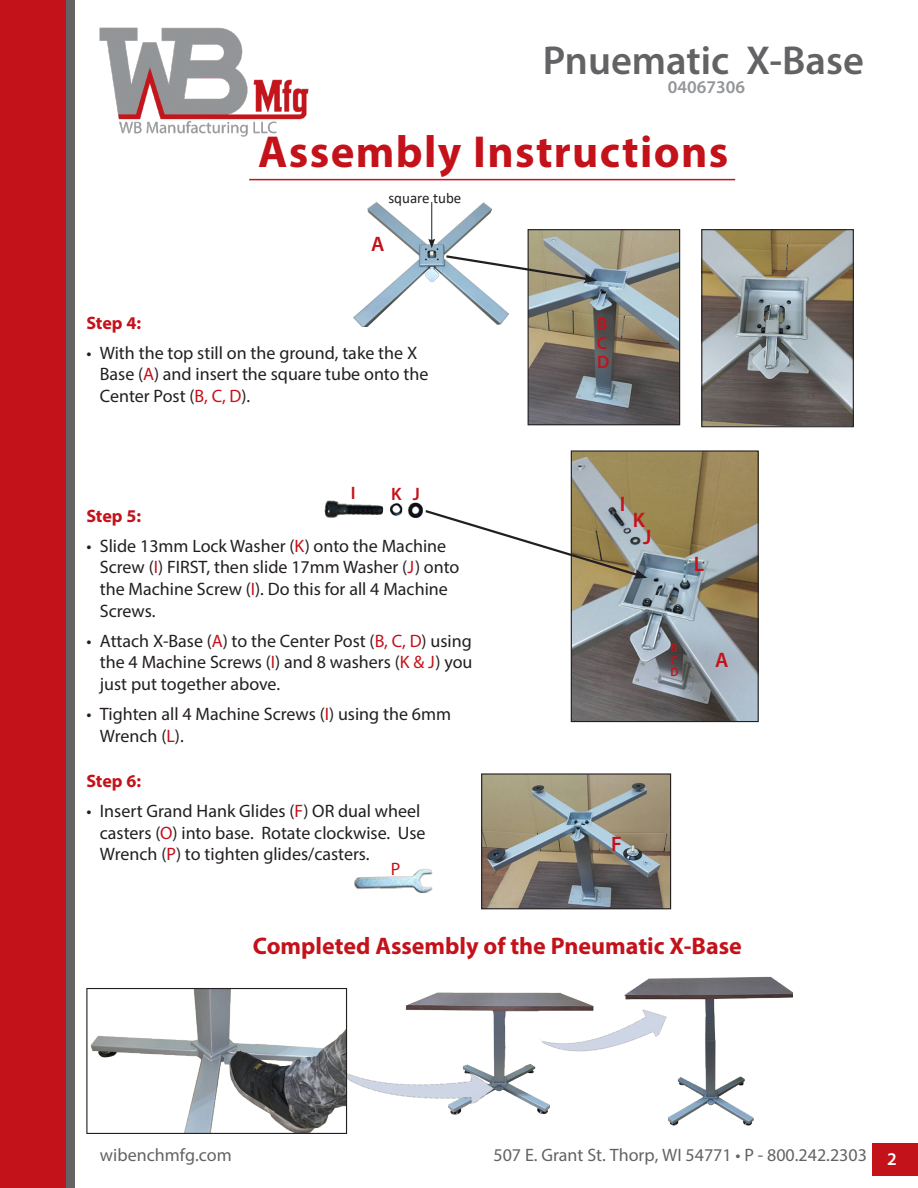
<style>
.page{position:relative;width:918px;height:1188px;background:#fff}
.page>*{position:absolute;margin:0;border:0;box-sizing:border-box;transform-origin:0 0}
.t1{font:700 45px "Myriad Pro";letter-spacing:.03em;color:#c4121a}
.t2{font:600 40.5px "Myriad Pro";color:#636366}
.Head{font:700 24px "Myriad Pro";color:#c4121a}
.Head-2{font:600 21px "Myriad Pro";color:#c4121a}
.t3{font:18px/21.6px "Myriad Pro";color:#231f20}
.t4{font:18px "Myriad Pro";color:#636366}
.Head-3{font:700 18px "Myriad Pro";letter-spacing:-.005em;color:#c4121a}
.t5{font:600 18px "Myriad Pro";color:#939598}
.Head-4{font:600 18px "Myriad Pro";color:#c4121a}
.Head-5{font:18px "Myriad Pro";color:#c4121a}
.t6{font:15px "Calibri";color:#231f20}
.Head-6{font:600 12px "Myriad Pro";color:#c4121a}
.s1{color:#c4121a}
.s2{font-weight:600;color:#fff}
</style>
<div class="page">
<div style="left:0;top:0;width:67px;height:1188px;background:#c4121a"></div>
<div style="left:67px;top:0;width:8px;height:1188px;background:#636366"></div>
<img style="left:99px;top:27px;width:210px;height:110px">
<div style="left:872px;top:1144px;width:46px;height:32px;background:#c4121a"></div>
<img style="left:354px;top:203px;width:155px;height:124px">
<hr style="left:249px;top:179px;width:486px;height:1px;background:#c4121a">
<hr style="left:431px;top:202px;width:1px;height:39px;background:#231f20">
<svg style="left:428px;top:239px;width:7px;height:9px"></svg>
<img style="left:530px;top:231px;width:148px;height:192px">
<div style="left:528px;top:229px;width:152px;height:196px;border:1px solid #231f20"></div>
<img style="left:703px;top:231px;width:149px;height:194px">
<div style="left:701px;top:229px;width:153px;height:198px;border:1px solid #231f20"></div>
<svg style="left:444px;top:254px;width:153px;height:29px"></svg>
<img style="left:573px;top:452px;width:184px;height:268px">
<div style="left:571px;top:450px;width:188px;height:272px;border:1px solid #231f20"></div>
<svg style="left:425px;top:508px;width:223px;height:71px"></svg>
<img style="left:324px;top:500px;width:60px;height:18px">
<img style="left:390px;top:503px;width:13px;height:13px">
<img style="left:408px;top:502px;width:15px;height:16px">
<img style="left:354px;top:869px;width:79px;height:25px">
<img style="left:483px;top:775px;width:186px;height:132px">
<div style="left:481px;top:773px;width:190px;height:136px;border:1px solid #231f20"></div>
<img style="left:405px;top:992px;width:145px;height:122px">
<img style="left:668px;top:976px;width:125px;height:150px">
<img style="left:347px;top:1038px;width:150px;height:88px">
<img style="left:540px;top:976px;width:133px;height:115px">
<img style="left:90px;top:990px;width:255px;height:142px">
<div style="left:86px;top:988px;width:261px;height:146px;border:1px solid #231f20"></div>
<p class="t2" style="left:543px;top:34px;width:323px">Pnuematic X-Base</p>
<p class="t5" style="left:668px;top:75px;width:79px">04067306</p>
<p class="t1" style="left:258px;top:123px;width:472px">Assembly Instructions</p>
<p class="t6" style="left:388px;top:188px;width:74px">square tube</p>
<p class="Head-2" style="left:371px;top:231px;width:15px">A</p>
<p class="Head-3" style="left:86px;top:311px;width:56px">Step 4:</p>
<p class="t3" style="left:100px;top:342px;width:330px;text-indent:-13px">• With the top still on the ground, take the X<br>Base (<span class="s1">A</span>) and insert the square tube onto the<br>Center Post (<span class="s1">B, C, D</span>).</p>
<p class="Head-4" style="left:351px;top:481px;width:6px">I</p>
<p class="Head-4" style="left:391px;top:482px;width:12px">K</p>
<p class="Head-4" style="left:413px;top:482px;width:9px">J</p>
<p class="Head-3" style="left:86px;top:504px;width:56px">Step 5:</p>
<p class="t3" style="left:100px;top:535px;width:361px;text-indent:-13px">• Slide 13mm Lock Washer (<span class="s1">K</span>) onto the Machine Screw (<span class="s1">I</span>) FIRST, then slide 17mm Washer (<span class="s1">J</span>) onto the Machine Screw (<span class="s1">I</span>). Do this for all 4 Machine Screws.</p>
<p class="t3" style="left:100px;top:630px;width:374px;text-align:justify;text-indent:-13px">• Attach X-Base (<span class="s1">A</span>) to the Center Post (<span class="s1">B, C, D</span>) using the 4 Machine Screws (<span class="s1">I</span>) and 8 washers (<span class="s1">K &amp; J</span>) you just put together above.</p>
<p class="t3" style="left:100px;top:703px;width:353px;text-indent:-13px">• Tighten all 4 Machine Screws (<span class="s1">I</span>) using the 6mm<br>Wrench (<span class="s1">L</span>).</p>
<p class="Head-3" style="left:86px;top:769px;width:56px">Step 6:</p>
<p class="t3" style="left:100px;top:800px;width:327px;text-indent:-13px">• Insert Grand Hank Glides (<span class="s1">F</span>) OR dual wheel casters (<span class="s1">O</span>) into base. Rotate clockwise. Use<br>Wrench (<span class="s1">P</span>) to tighten glides/casters.</p>
<p class="Head-5" style="left:391px;top:858px;width:11px">P</p>
<p class="Head-4" style="left:597px;top:313px;width:12px">B</p>
<p class="Head-4" style="left:597px;top:332px;width:12px">C</p>
<p class="Head-4" style="left:597px;top:351px;width:14px">D</p>
<p class="Head-2" style="left:620px;top:491px;width:7px">I</p>
<p class="Head-2" style="left:633px;top:507px;width:14px">K</p>
<p class="Head-2" style="left:643px;top:524px;width:10px">J</p>
<p class="Head-2" style="left:694px;top:550px;width:12px">L</p>
<p class="Head-6" style="left:671px;top:641px;width:8px">B</p>
<p class="Head-6" style="left:671px;top:653px;width:9px">C</p>
<p class="Head-6" style="left:671px;top:665px;width:10px">D</p>
<p class="Head-2" style="left:715px;top:646px;width:15px">A</p>
<p class="Head-2" style="left:611px;top:830px;width:12px">F</p>
<p class="Head" style="left:253px;top:930px;width:490px">Completed Assembly of the Pneumatic X-Base</p>
<p class="t4" style="left:100px;top:1144px;width:133px">wibenchmfg.com</p>
<p class="t4" style="left:494px;top:1144px;width:405px">507 E. Grant St. Thorp, WI 54771 • P - 800.242.2303 <span class="s2">2</span></p>
</div>
